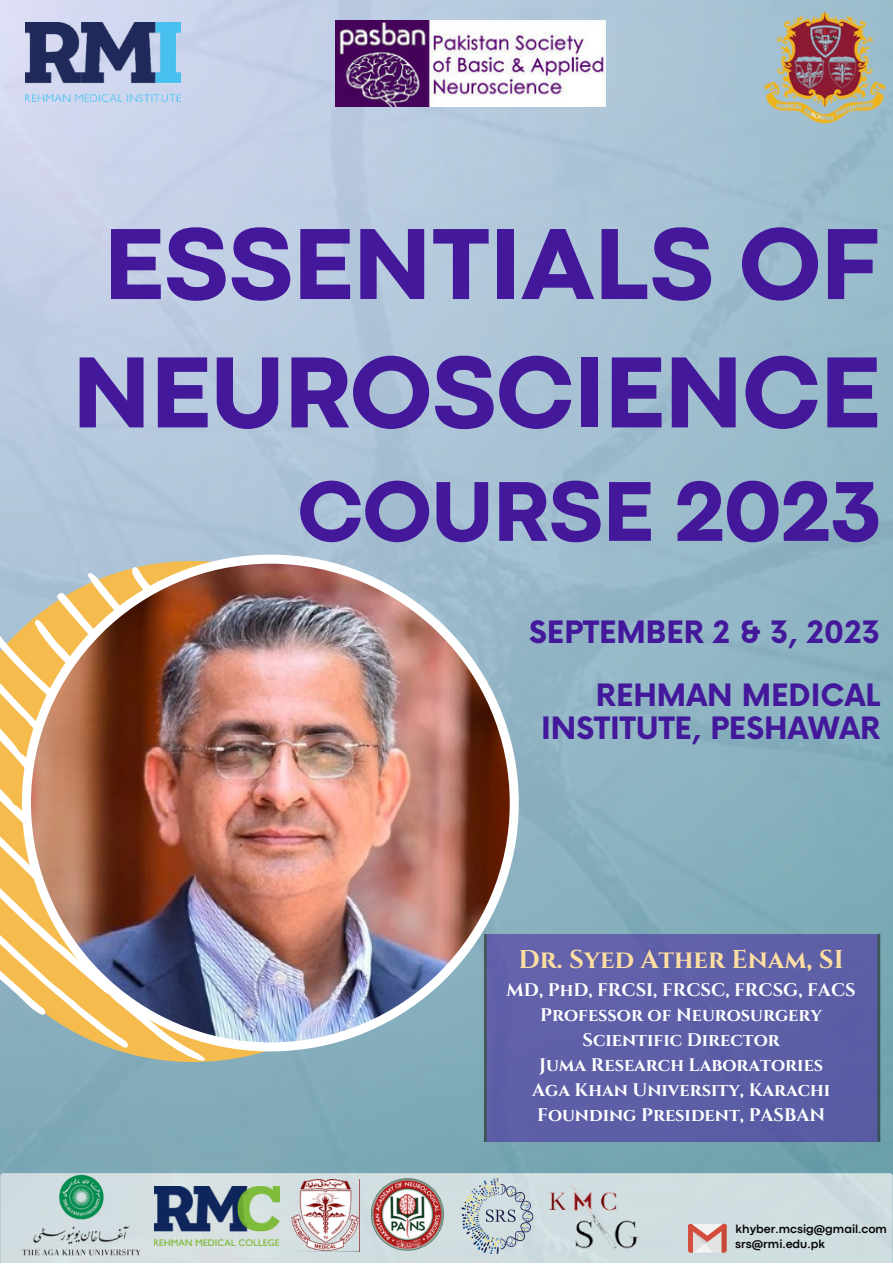
<style>
.page{position:relative;width:893px;height:1264px;background:#fff}
.page>*{position:absolute;margin:0;border:0;box-sizing:border-box;transform-origin:0 0}
.t1{font:800 105.3px/128.2px "Codec Pro";color:#43189b}
.t2{font:800 88.5px "Codec Pro";color:#43189b}
.t3{font:700 30px/33.8px "Now";color:#43189b;text-align:right}
.t4{font:700 25.8px "Cinzel";color:#ffdfa1}
.t5{font:700 18.15px "Cinzel";color:#fff}
.t6{font:700 12.15px "Codec Pro";color:#070404}
</style>
<div class="page">
<img style="left:0;top:0;width:892px;height:1262px">
<svg style="left:0;top:1047px;width:225px;height:14px;background:#adb49c"></svg>
<svg style="left:0;top:633px;width:18px;height:180px;fill:#f5bc4d"></svg>
<svg style="left:0;top:813px;width:22px;height:234px;background:#dbc386"></svg>
<img style="left:22px;top:554px;width:496px;height:497px">
<div style="left:484px;top:934px;width:396px;height:207px;background:#5e5fa7"></div>
<img style="left:762px;top:0;width:130px;height:130px">
<img style="left:25px;top:22px;width:155px;height:80px">
<svg style="left:687px;top:1223px;width:39px;height:29px"></svg>
<img style="left:335px;top:21px;width:270px;height:85px">
<img style="left:292px;top:1179px;width:67px;height:72px">
<img style="left:455px;top:1173px;width:84px;height:84px">
<img style="left:154px;top:1186px;width:125px;height:59px">
<img style="left:371px;top:1178px;width:72px;height:72px">
<img style="left:547px;top:1173px;width:96px;height:89px">
<img style="left:16px;top:1149px;width:132px;height:113px">
<p class="t1" style="left:72px;top:208px;width:809px">ESSENTIALS OF<br>NEUROSCIENCE</p>
<p class="t2" style="left:298px;top:480px;width:583px">COURSE 2023</p>
<p class="t3" style="left:529px;top:617px;width:352px">SEPTEMBER 2 &amp; 3, 2023</p>
<p class="t3" style="left:541px;top:679px;width:340px">REHMAN MEDICAL<br>INSTITUTE, PESHAWAR</p>
<p class="t4" style="left:518px;top:943px;width:326px">Dr. Syed Ather Enam, SI</p>
<p class="t5" style="left:506px;top:978px;width:350px">MD, PhD, FRCSI, FRCSC, FRCSG, FACS</p>
<p class="t5" style="left:540px;top:1003px;width:283px">Professor of Neurosurgery</p>
<p class="t5" style="left:582px;top:1028px;width:199px">Scientific Director</p>
<p class="t5" style="left:539px;top:1053px;width:286px">Juma Research Laboratories</p>
<p class="t5" style="left:532px;top:1078px;width:300px">Aga Khan University, Karachi</p>
<p class="t5" style="left:537px;top:1103px;width:289px">Founding President, PASBAN</p>
<p class="t6" style="left:735px;top:1224px;width:153px">khyber.mcsig@gmail.com</p>
<p class="t6" style="left:735px;top:1239px;width:91px">srs@rmi.edu.pk</p>
</div>
